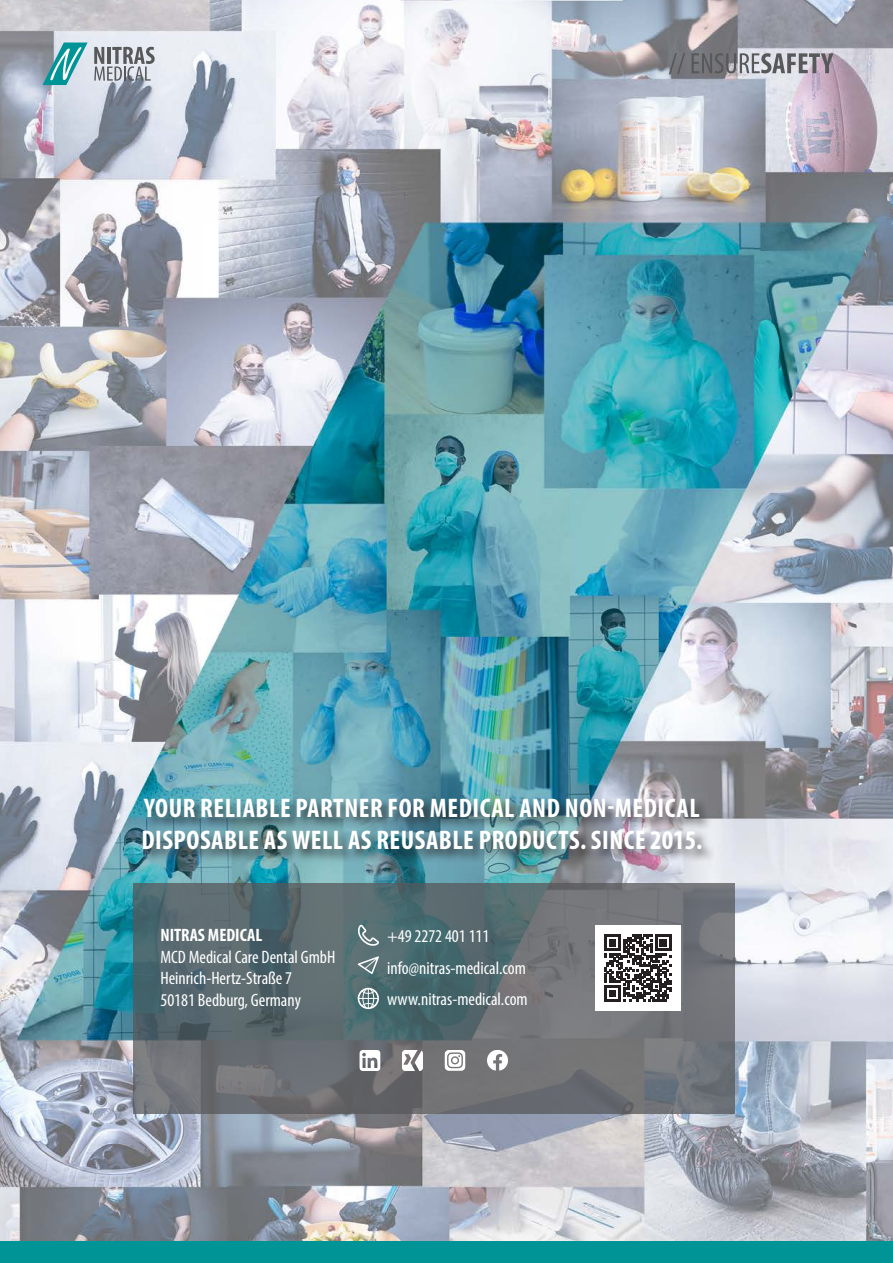
<style>
.page{position:relative;width:893px;height:1263px;background:#fff}
.page>*{position:absolute;margin:0;border:0;box-sizing:border-box;transform-origin:0 0}
.t1{font:700 condensed 27px/32.4px "Myriad Pro";letter-spacing:.02em;color:#fff}
.t2{font:condensed 18px "Myriad Pro";color:#fff}
.t3{font:700 condensed 18px "Myriad Pro";color:#fff}
</style>
<div class="page">
<img style="left:0;top:0;width:893px;height:1242px">
<div style="left:0;top:1242px;width:893px;height:21px;background:#009497"></div>
<svg style="left:43px;top:43px;width:45px;height:42px;background:#77b6bc"></svg>
<svg style="left:94px;top:47px;width:61px;height:34px;background:#a6a9af"></svg>
<svg style="left:133px;top:883px;width:601px;height:231px;background:#636e72"></svg>
<svg style="left:358px;top:925px;width:21px;height:21px"></svg>
<svg style="left:358px;top:956px;width:21px;height:18px"></svg>
<svg style="left:358px;top:988px;width:21px;height:21px"></svg>
<svg style="left:359px;top:1050px;width:22px;height:21px"></svg>
<svg style="left:402px;top:1050px;width:21px;height:21px"></svg>
<svg style="left:444px;top:1050px;width:21px;height:21px"></svg>
<svg style="left:487px;top:1050px;width:21px;height:21px"></svg>
<div style="left:595px;top:925px;width:85px;height:85px;background:#fff"></div>
<svg style="left:604px;top:935px;width:67px;height:66px"></svg>
<div style="left:141px;top:796px;width:574px;height:67px;background:#231f20;opacity:.75"></div>
<svg style="left:669px;top:53px;width:16px;height:21px"></svg>
<svg style="left:691px;top:53px;width:142px;height:20px;background:#8f8d93"></svg>
<p class="t1" style="left:141px;top:791px;width:563px">YOUR RELIABLE PARTNER FOR MEDICAL AND NON-MEDICAL<br>DISPOSABLE AS WELL AS REUSABLE PRODUCTS. SINCE 2015.</p>
<p class="t3" style="left:160px;top:924px;width:103px">NITRAS MEDICAL</p>
<p class="t2" style="left:160px;top:946px;width:176px">MCD Medical Care Dental GmbH</p>
<p class="t2" style="left:160px;top:968px;width:133px">Heinrich-Hertz-Straße 7</p>
<p class="t2" style="left:160px;top:989px;width:142px">50181 Bedburg, Germany</p>
<p class="t2" style="left:387px;top:925px;width:104px">+49 2272 401 111</p>
<p class="t2" style="left:387px;top:957px;width:140px">info@nitras-medical.com</p>
<p class="t2" style="left:387px;top:988px;width:142px">www.nitras-medical.com</p>
</div>
